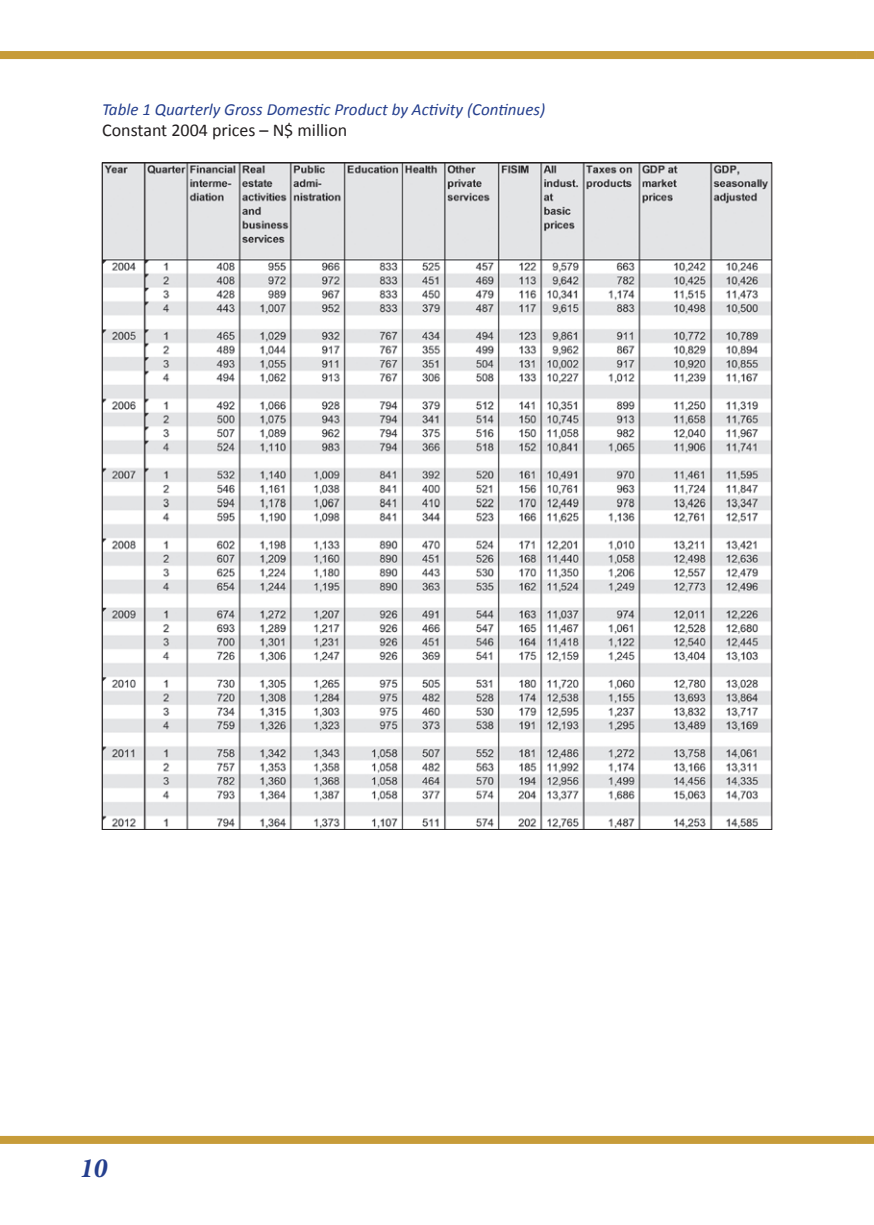
<style>
.page{position:relative;width:874px;height:1225px;background:#fff}
.page>*{position:absolute;margin:0;border:0;box-sizing:border-box;transform-origin:0 0}
.t1{font:italic 700 28px "Minion Pro";color:#253f8e}
.BODY_TEXT{font:18px "Calibri";color:#231f20}
.FIGURES___TABLES{font:italic 17px "Calibri";color:#253f8e}
</style>
<div class="page">
<div style="left:0;top:1136px;width:856px;height:8px;background:#c79c3a"></div>
<div style="left:856px;top:1136px;width:17px;height:8px;background:#c79c3a"></div>
<div style="left:0;top:51px;width:856px;height:8px;background:#c79c3a"></div>
<div style="left:856px;top:51px;width:17px;height:8px;background:#c79c3a"></div>
<img style="left:104px;top:164px;width:666px;height:664px">
<p class="FIGURES___TABLES" style="left:102px;top:98px;width:444px">Table 1 Quarterly Gross Domestic Product by Activity (Continues)</p>
<p class="BODY_TEXT" style="left:102px;top:119px;width:246px">Constant 2004 prices – N$ million</p>
<h1 class="t1" style="left:80px;top:1147px;width:29px">10</h1>
</div>
